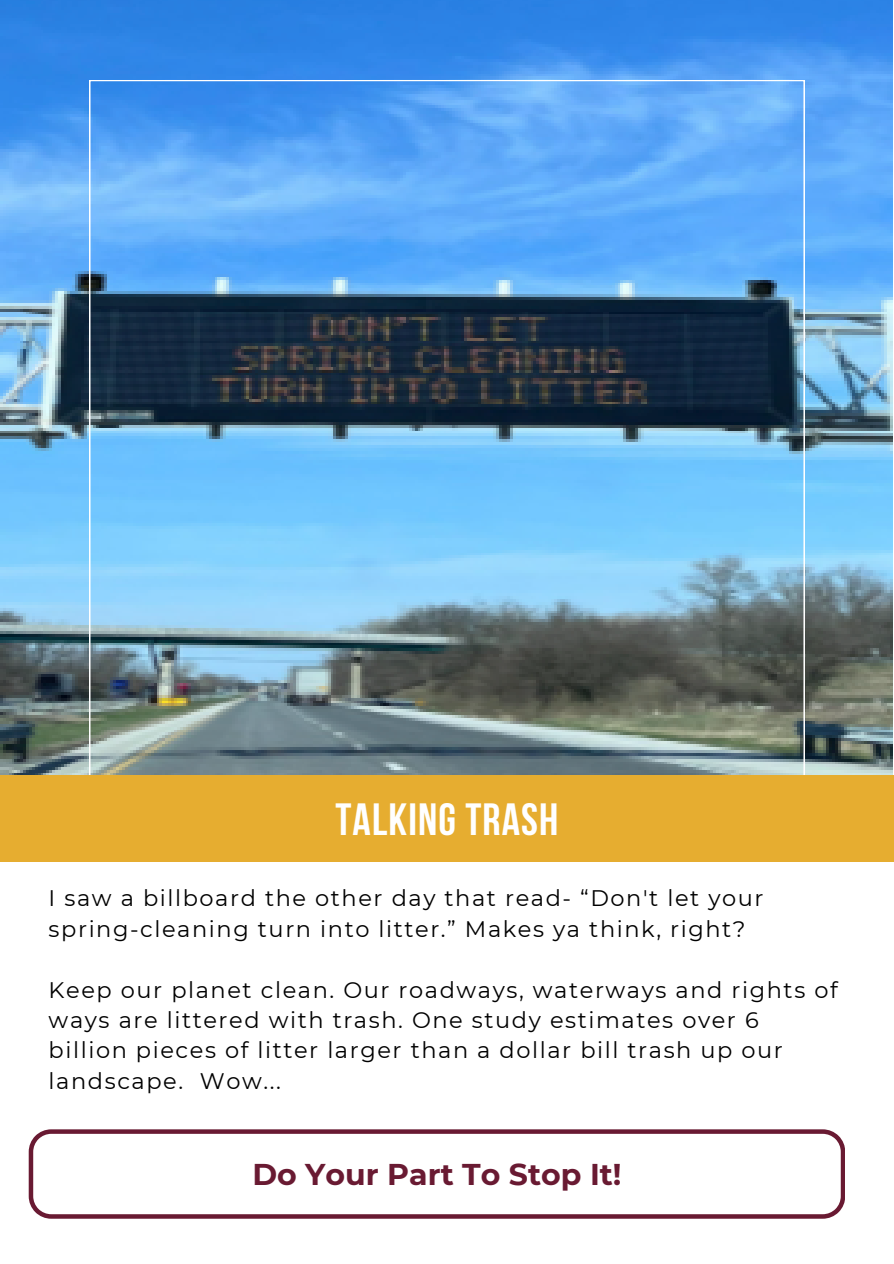
<style>
.page{position:relative;width:894px;height:1264px;background:#fff}
.page>*{position:absolute;margin:0;border:0;box-sizing:border-box;transform-origin:0 0}
.t1{font:700 45px "Bebas Neue";letter-spacing:.025em;color:#fff}
.t2{font:700 30px "Montserrat";color:#691a32}
.t3{font:22.5px/30.5px "Montserrat";letter-spacing:.07em;color:#000}
</style>
<div class="page">
<img style="left:0;top:0;width:892px;height:775px">
<img style="left:89px;top:80px;width:715px;height:695px">
<div style="left:0;top:775px;width:893px;height:86px;background:#e6ad30"></div>
<svg style="left:29px;top:1129px;width:815px;height:89px"></svg>
<h1 class="t1" style="left:335px;top:801px;width:224px">TALKING TRASH</h1>
<p class="t3" style="left:49px;top:883px;width:716px">I saw a billboard the other day that read- “Don't let your spring-cleaning turn into litter.” Makes ya think, right?</p>
<p class="t3" style="left:49px;top:974px;width:790px">Keep our planet clean. Our roadways, waterways and rights of ways are littered with trash. One study estimates over 6 billion pieces of litter larger than a dollar bill trash up our landscape. Wow...</p>
<h2 class="t2" style="left:252px;top:1155px;width:370px">Do Your Part To Stop It!</h2>
</div>
